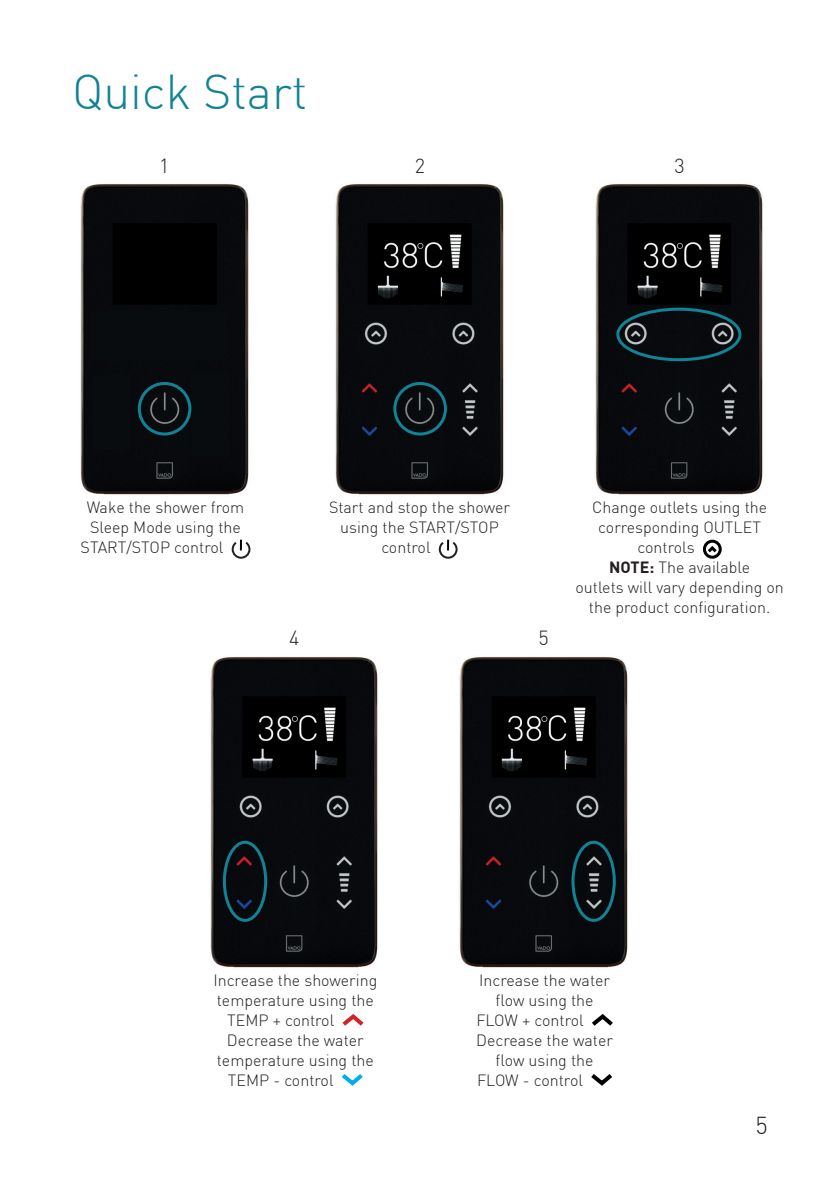
<style>
.page{position:relative;width:840px;height:1191px;background:#fff}
.page>*{position:absolute;margin:0;border:0;box-sizing:border-box;transform-origin:0 0}
.t1{font:300 48px "DIN";color:#128395}
.t2{font:300 24px "DIN";color:#231f20}
.t3{font:300 20px "DIN";color:#231f20}
.t4{font:300 16px "DIN";color:#231f20}
.s1{font-weight:700}
</style>
<div class="page">
<img style="left:80px;top:183px;width:169px;height:312px">
<img style="left:595px;top:183px;width:168px;height:312px">
<img style="left:335px;top:183px;width:169px;height:312px">
<svg style="left:231px;top:539px;width:20px;height:20px"></svg>
<div style="left:138px;top:382px;width:53px;height:53px;border:3px solid #128395;border-radius:50%"></div>
<svg style="left:703px;top:539px;width:19px;height:20px"></svg>
<svg style="left:438px;top:539px;width:20px;height:20px"></svg>
<img style="left:210px;top:656px;width:168px;height:312px">
<svg style="left:342px;top:1014px;width:22px;height:12px"></svg>
<svg style="left:342px;top:1074px;width:21px;height:12px"></svg>
<img style="left:459px;top:656px;width:169px;height:312px">
<svg style="left:592px;top:1014px;width:21px;height:12px"></svg>
<svg style="left:591px;top:1074px;width:21px;height:12px"></svg>
<div style="left:616px;top:308px;width:125px;height:53px;border:3px solid #128395;border-radius:50%"></div>
<div style="left:223px;top:840px;width:44px;height:82px;border:3px solid #128395;border-radius:50%"></div>
<div style="left:571px;top:840px;width:44px;height:82px;border:3px solid #128395;border-radius:50%"></div>
<div style="left:393px;top:382px;width:53px;height:53px;border:3px solid #128395;border-radius:50%"></div>
<h1 class="t1" style="left:72px;top:63px;width:237px">Quick Start</h1>
<p class="t3" style="left:159px;top:153px;width:12px">1</p>
<p class="t3" style="left:414px;top:153px;width:12px">2</p>
<p class="t3" style="left:674px;top:153px;width:12px">3</p>
<p class="t4" style="left:87px;top:497px;width:159px">Wake the shower from</p>
<p class="t4" style="left:90px;top:517px;width:152px">Sleep Mode using the</p>
<p class="t4" style="left:81px;top:537px;width:144px">START/STOP control</p>
<p class="t3" style="left:289px;top:626px;width:12px">4</p>
<p class="t4" style="left:329px;top:497px;width:182px">Start and stop the shower</p>
<p class="t4" style="left:340px;top:517px;width:160px">using the START/STOP</p>
<p class="t4" style="left:381px;top:537px;width:51px">control</p>
<p class="t3" style="left:538px;top:626px;width:12px">5</p>
<p class="t4" style="left:591px;top:497px;width:176px">Change outlets using the</p>
<p class="t4" style="left:598px;top:517px;width:164px">corresponding OUTLET</p>
<p class="t4" style="left:637px;top:537px;width:59px">controls</p>
<p class="t4" style="left:608px;top:557px;width:142px"><span class="s1">NOTE:</span> The available</p>
<p class="t4" style="left:575px;top:577px;width:210px">outlets will vary depending on</p>
<p class="t4" style="left:588px;top:597px;width:183px">the product configuration.</p>
<p class="t4" style="left:213px;top:970px;width:165px">Increase the showering</p>
<p class="t4" style="left:217px;top:990px;width:158px">temperature using the</p>
<p class="t4" style="left:227px;top:1010px;width:108px">TEMP + control</p>
<p class="t4" style="left:227px;top:1030px;width:138px">Decrease the water</p>
<p class="t4" style="left:217px;top:1050px;width:158px">temperature using the</p>
<p class="t4" style="left:228px;top:1070px;width:107px">TEMP - control</p>
<p class="t4" style="left:479px;top:970px;width:132px">Increase the water</p>
<p class="t4" style="left:495px;top:990px;width:99px">flow using the</p>
<p class="t4" style="left:476px;top:1010px;width:109px">FLOW + control</p>
<p class="t4" style="left:476px;top:1030px;width:138px">Decrease the water</p>
<p class="t4" style="left:495px;top:1050px;width:99px">flow using the</p>
<p class="t4" style="left:477px;top:1070px;width:107px">FLOW - control</p>
<h2 class="t2" style="left:755px;top:1110px;width:14px">5</h2>
</div>
